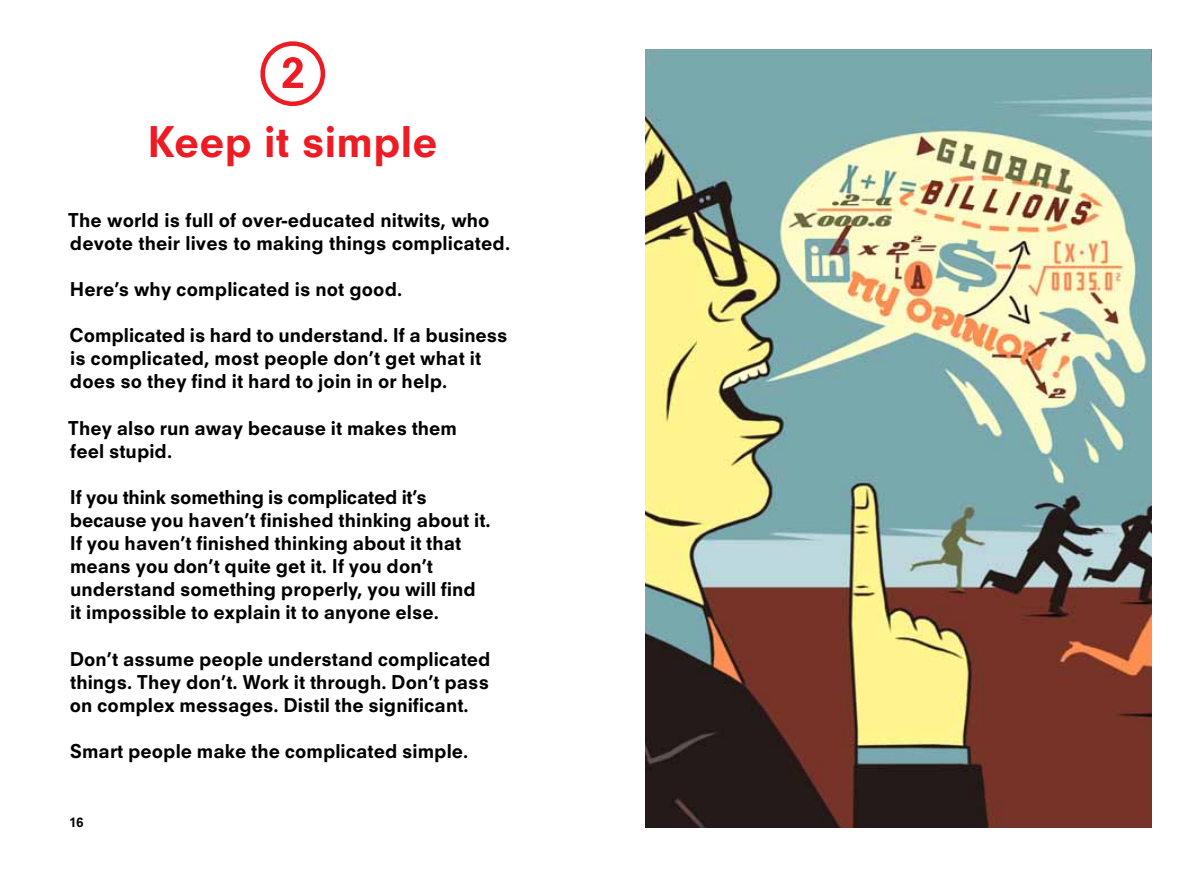
<style>
.page{position:relative;width:1191px;height:883px;background:#fff}
.page>*{position:absolute;margin:0;border:0;box-sizing:border-box;transform-origin:0 0}
.t1{font:800 41.12px "Neuzeit S";letter-spacing:.005em;color:#ed1c24}
.t2{font:800 18.55px/23.1px "Neuzeit S";color:#000}
.t3{font:800 12.6px "Neuzeit S";color:#000}
</style>
<div class="page">
<img style="left:645px;top:50px;width:506px;height:777px">
<svg style="left:283px;top:57px;width:20px;height:31px"></svg>
<div style="left:260px;top:41px;width:65px;height:65px;border:5px solid #ed1c24;border-radius:50%"></div>
<h1 class="t1" style="left:147px;top:117px;width:292px">Keep it simple</h1>
<p class="t2" style="left:68px;top:208px;width:444px">The world is full of over-educated nitwits, who devote their lives to making things complicated.</p>
<p class="t2" style="left:70px;top:278px;width:334px">Here’s why complicated is not good.</p>
<p class="t2" style="left:70px;top:324px;width:439px">Complicated is hard to understand. If a business is complicated, most people don’t get what it does so they find it hard to join in or help.</p>
<p class="t2" style="left:68px;top:416px;width:391px">They also run away because it makes them feel stupid.</p>
<p class="t2" style="left:70px;top:485px;width:422px">If you think something is complicated it’s because you haven’t finished thinking about it.<br>If you haven’t finished thinking about it that means you don’t quite get it. If you don’t understand something properly, you will find it impossible to explain it to anyone else.</p>
<p class="t2" style="left:70px;top:647px;width:422px;text-align:justify">Don’t assume people understand complicated things. They don’t. Work it through. Don’t pass on complex messages. Distil the significant.</p>
<p class="t2" style="left:70px;top:740px;width:400px">Smart people make the complicated simple.</p>
<p class="t3" style="left:69px;top:815px;width:16px">16</p>
</div>
